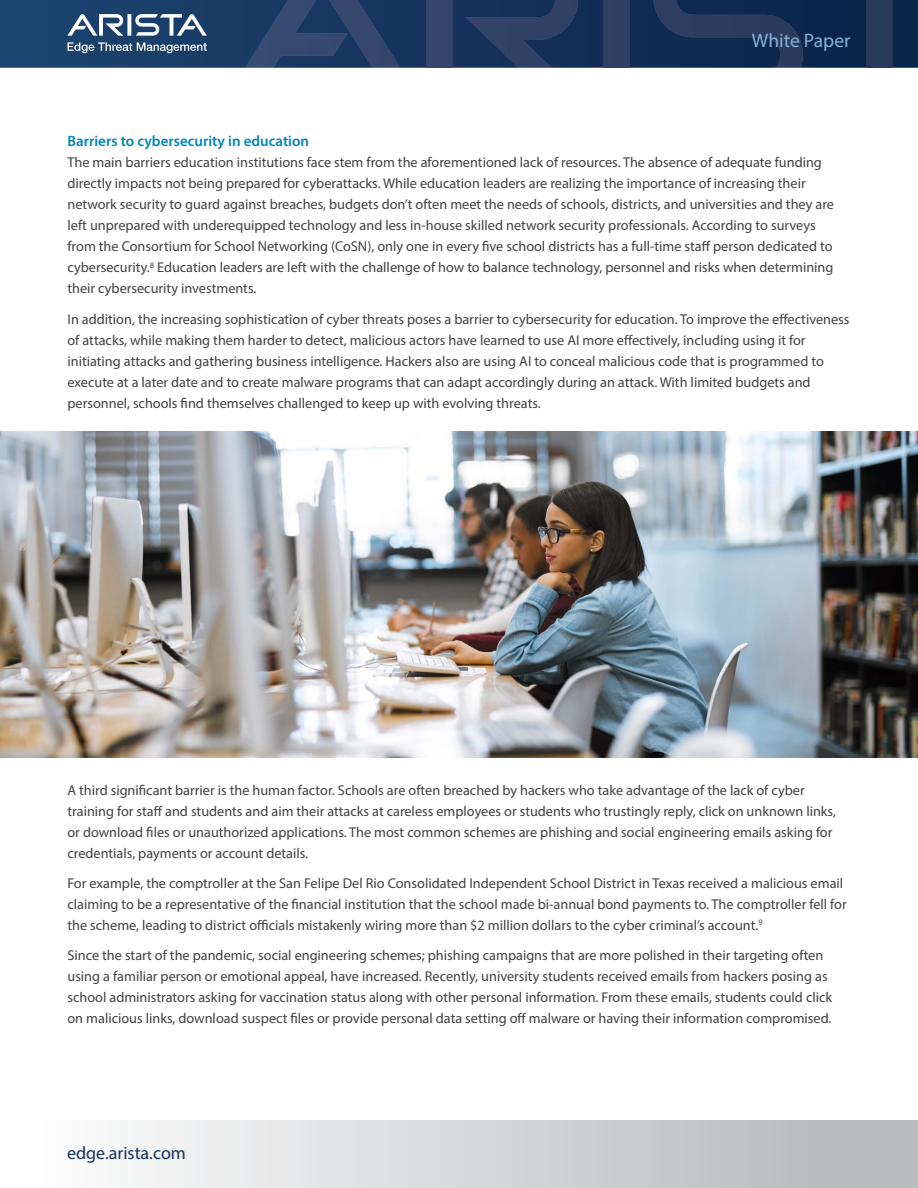
<style>
.page{position:relative;width:918px;height:1188px;background:#fff}
.page>*{position:absolute;margin:0;border:0;box-sizing:border-box;transform-origin:0 0}
.t1{font:19.5px "Myriad Pro";color:#86b4d6}
.t2{font:18px "Myriad Pro";color:#16325c}
.t3{font:600 15px "Myriad Pro";color:#0085b8}
.t4{font:14.25px/21px "Myriad Pro";color:#414042}
</style>
<div class="page">
<svg style="left:0;top:0;width:918px;height:68px;background:#15365e"></svg>
<div style="left:426px;top:0;width:26px;height:68px;background:#34446a"></div>
<svg style="left:465px;top:0;width:113px;height:68px;background:#22385f"></svg>
<svg style="left:245px;top:0;width:155px;height:68px;background:#274068"></svg>
<div style="left:604px;top:0;width:26px;height:68px;background:#2f3f63"></div>
<svg style="left:654px;top:0;width:149px;height:68px;background:#1a3156"></svg>
<div style="left:867px;top:0;width:26px;height:68px;background:#2a385a"></div>
<svg style="left:67px;top:14px;width:140px;height:22px"></svg>
<svg style="left:67px;top:42px;width:140px;height:11px;background:#5c7795"></svg>
<div style="left:0;top:1120px;width:918px;height:68px;background:linear-gradient(to right,#fff,#b3b5b7)"></div>
<img style="left:0;top:432px;width:918px;height:325px">
<h1 class="t1" style="left:752px;top:29px;width:100px">White Paper</h1>
<p class="t3" style="left:68px;top:132px;width:243px">Barriers to cybersecurity in education</p>
<p class="t4" style="left:67px;top:152px;width:768px">The main barriers education institutions face stem from the aforementioned lack of resources. The absence of adequate funding directly impacts not being prepared for cyberattacks. While education leaders are realizing the importance of increasing their network security to guard against breaches, budgets don’t often meet the needs of schools, districts, and universities and they are left unprepared with underequipped technology and less in-house skilled network security professionals. According to surveys from the Consortium for School Networking (CoSN), only one in every five school districts has a full-time staff person dedicated to cybersecurity.<sup>8</sup> Education leaders are left with the challenge of how to balance technology, personnel and risks when determining their cybersecurity investments.</p>
<p class="t4" style="left:67px;top:308px;width:784px">In addition, the increasing sophistication of cyber threats poses a barrier to cybersecurity for education. To improve the effectiveness of attacks, while making them harder to detect, malicious actors have learned to use AI more effectively, including using it for initiating attacks and gathering business intelligence. Hackers also are using AI to conceal malicious code that is programmed to execute at a later date and to create malware programs that can adapt accordingly during an attack. With limited budgets and personnel, schools find themselves challenged to keep up with evolving threats.</p>
<p class="t4" style="left:67px;top:779px;width:770px">A third significant barrier is the human factor. Schools are often breached by hackers who take advantage of the lack of cyber training for staff and students and aim their attacks at careless employees or students who trustingly reply, click on unknown links, or download files or unauthorized applications. The most common schemes are phishing and social engineering emails asking for credentials, payments or account details.</p>
<p class="t4" style="left:67px;top:873px;width:781px">For example, the comptroller at the San Felipe Del Rio Consolidated Independent School District in Texas received a malicious email claiming to be a representative of the financial institution that the school made bi-annual bond payments to. The comptroller fell for the scheme, leading to district officials mistakenly wiring more than $2 million dollars to the cyber criminal’s account.<sup>9</sup></p>
<p class="t4" style="left:68px;top:945px;width:766px">Since the start of the pandemic, social engineering schemes; phishing campaigns that are more polished in their targeting often using a familiar person or emotional appeal, have increased. Recently, university students received emails from hackers posing as school administrators asking for vaccination status along with other personal information. From these emails, students could click on malicious links, download suspect files or provide personal data setting off malware or having their information compromised.</p>
<p class="t2" style="left:67px;top:1142px;width:120px">edge.arista.com</p>
</div>
